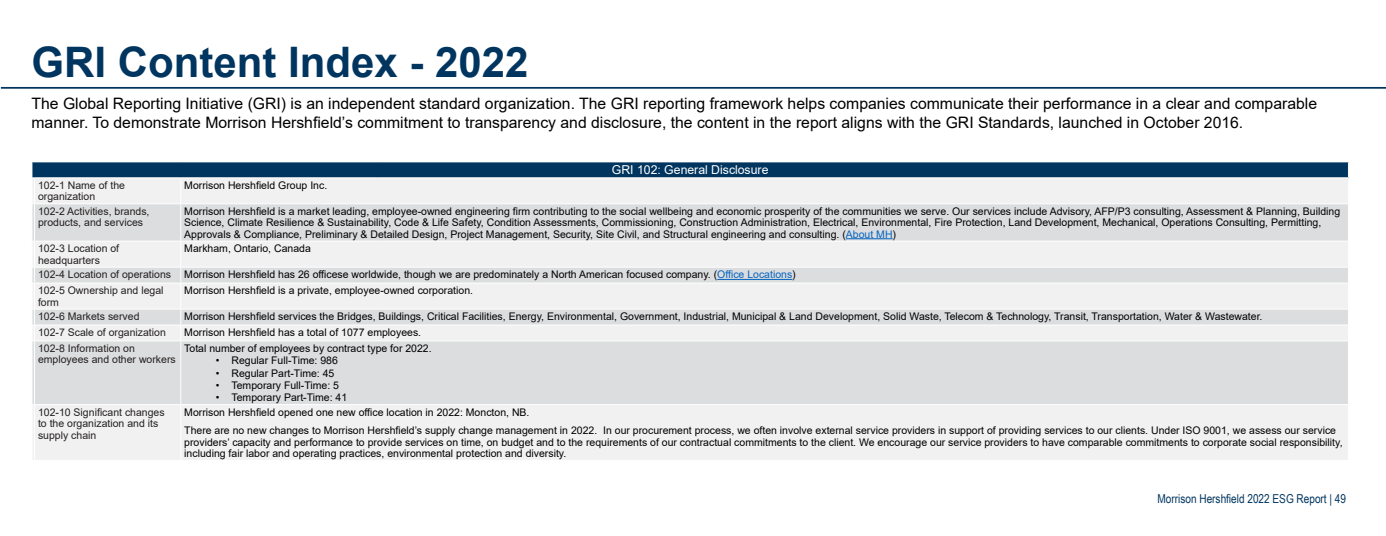
<style>
.page{position:relative;width:1386px;height:536px;background:#fff}
.page>*{position:absolute;margin:0;border:0;box-sizing:border-box;transform-origin:0 0}
.t1{font:700 42px "Arial";color:#00355f}
.t2{font:15.75px/18.9px "Arial";color:#000}
.t3{font:12.25px "Arial Narrow";color:#00355f}
.t4{font:12.25px "Arial";color:#fff}
.t5{font:10.5px/11.3px "Arial";color:#000}
.t6{font:10.5px/11.3px "Arial";color:#231f20}
.s1{color:#0563c1}
</style>
<div class="page">
<div style="left:32px;top:162px;width:1316px;height:16px;background:#00355f"></div>
<div style="left:35px;top:179px;width:1313px;height:24px;background:#f1f1f2"></div>
<div style="left:33px;top:204px;width:1315px;height:36px;background:#dcddde"></div>
<div style="left:33px;top:341px;width:1315px;height:63px;background:#dcddde"></div>
<div style="left:33px;top:405px;width:1315px;height:54px;background:#f1f1f2"></div>
<svg style="left:180px;top:179px;width:1px;height:24px"></svg>
<hr style="left:34px;top:204px;width:1px;height:36px;background:#fff">
<hr style="left:180px;top:204px;width:1px;height:36px;background:#fff">
<hr style="left:180px;top:341px;width:1px;height:63px;background:#fff">
<hr style="left:180px;top:405px;width:1px;height:54px;background:#fff">
<hr style="left:34px;top:341px;width:1px;height:63px;background:#fff">
<hr style="left:34px;top:405px;width:1px;height:54px;background:#fff">
<svg style="left:32px;top:240px;width:1316px;height:100px"></svg>
<hr style="left:35px;top:282px;width:146px;height:1px;background:#fff">
<hr style="left:181px;top:282px;width:196px;height:1px;background:#fff">
<hr style="left:377px;top:282px;width:972px;height:1px;background:#fff">
<svg style="left:32px;top:162px;width:3px;height:41px"></svg>
<hr style="left:35px;top:177px;width:146px;height:1px;background:#fff">
<hr style="left:181px;top:177px;width:196px;height:1px;background:#fff">
<hr style="left:377px;top:177px;width:972px;height:1px;background:#fff">
<hr style="left:846px;top:238px;width:47px;height:1px;background:#0563c1">
<hr style="left:717px;top:279px;width:75px;height:1px;background:#0563c1">
<hr style="left:1px;top:87px;width:1385px;height:2px;background:#00355f">
<h1 class="t1" style="left:32px;top:32px;width:499px">GRI Content Index - 2022</h1>
<p class="t2" style="left:32px;top:94px;width:1287px">The Global Reporting Initiative (GRI) is an independent standard organization. The GRI reporting framework helps companies communicate their performance in a clear and comparable manner. To demonstrate Morrison Hershfield’s commitment to transparency and disclosure, the content in the report aligns with the GRI Standards, launched in October 2016.</p>
<p class="t4" style="left:612px;top:161px;width:158px">GRI 102: General Disclosure</p>
<p class="t6" style="left:38px;top:179px;width:88px">102-1 Name of the organization</p>
<p class="t5" style="left:184px;top:179px;width:144px">Morrison Hershfield Group Inc.</p>
<p class="t6" style="left:38px;top:205px;width:113px">102-2 Activities, brands, products, and services</p>
<p class="t5" style="left:184px;top:205px;width:1157px">Morrison Hershfield is a market leading, employee-owned engineering firm contributing to the social wellbeing and economic prosperity of the communities we serve. Our services include Advisory, AFP/P3 consulting, Assessment &amp; Planning, Building<br>Science, Climate Resilience &amp; Sustainability, Code &amp; Life Safety, Condition Assessments, Commissioning, Construction Administration, Electrical, Environmental, Fire Protection, Land Development, Mechanical, Operations Consulting, Permitting,<br>Approvals &amp; Compliance, Preliminary &amp; Detailed Design, Project Management, Security, Site Civil, and Structural engineering and consulting. (<span class="s1">About MH</span>)</p>
<p class="t6" style="left:38px;top:243px;width:83px">102-3 Location of headquarters</p>
<p class="t5" style="left:184px;top:243px;width:128px">Markham, Ontario, Canada</p>
<p class="t6" style="left:38px;top:269px;width:135px">102-4 Location of operations</p>
<p class="t5" style="left:184px;top:269px;width:613px">Morrison Hershfield has 26 officese worldwide, though we are predominately a North American focused company. (<span class="s1">Office Locations</span>)</p>
<p class="t6" style="left:38px;top:285px;width:127px">102-5 Ownership and legal form</p>
<p class="t5" style="left:184px;top:285px;width:290px">Morrison Hershfield is a private, employee-owned corporation.</p>
<p class="t6" style="left:38px;top:311px;width:103px">102-6 Markets served</p>
<p class="t5" style="left:184px;top:311px;width:1080px">Morrison Hershfield services the Bridges, Buildings, Critical Facilities, Energy, Environmental, Government, Industrial, Municipal &amp; Land Development, Solid Waste, Telecom &amp; Technology, Transit, Transportation, Water &amp; Wastewater.</p>
<p class="t6" style="left:38px;top:326px;width:129px">102-7 Scale of organization</p>
<p class="t5" style="left:184px;top:326px;width:238px">Morrison Hershfield has a total of 1077 employees.</p>
<p class="t6" style="left:38px;top:342px;width:139px">102-8 Information on employees and other workers</p>
<p class="t5" style="left:184px;top:342px;width:249px">Total number of employees by contract type for 2022.</p>
<p class="t5" style="left:216px;top:355px;width:124px">• Regular Full-Time: 986</p>
<p class="t5" style="left:216px;top:367px;width:120px">• Regular Part-Time: 45</p>
<p class="t5" style="left:216px;top:379px;width:125px">• Temporary Full-Time: 5</p>
<p class="t5" style="left:216px;top:391px;width:133px">• Temporary Part-Time: 41</p>
<p class="t6" style="left:38px;top:406px;width:128px">102-10 Significant changes to the organization and its supply chain</p>
<p class="t5" style="left:184px;top:402px;width:1153px;line-height:18.4px">Morrison Hershfield opened one new office location in 2022: Moncton, NB.<br>There are no new changes to Morrison Hershfield’s supply change management in 2022. In our procurement process, we often involve external service providers in support of providing services to our clients. Under ISO 9001, we assess our service</p>
<p class="t5" style="left:184px;top:436px;width:1160px">providers’ capacity and performance to provide services on time, on budget and to the requirements of our contractual commitments to the client. We encourage our service providers to have comparable commitments to corporate social responsibility, including fair labor and operating practices, environmental protection and diversity.</p>
<p class="t3" style="left:1158px;top:489px;width:190px">Morrison Hershfield 2022 ESG Report | 49</p>
</div>
